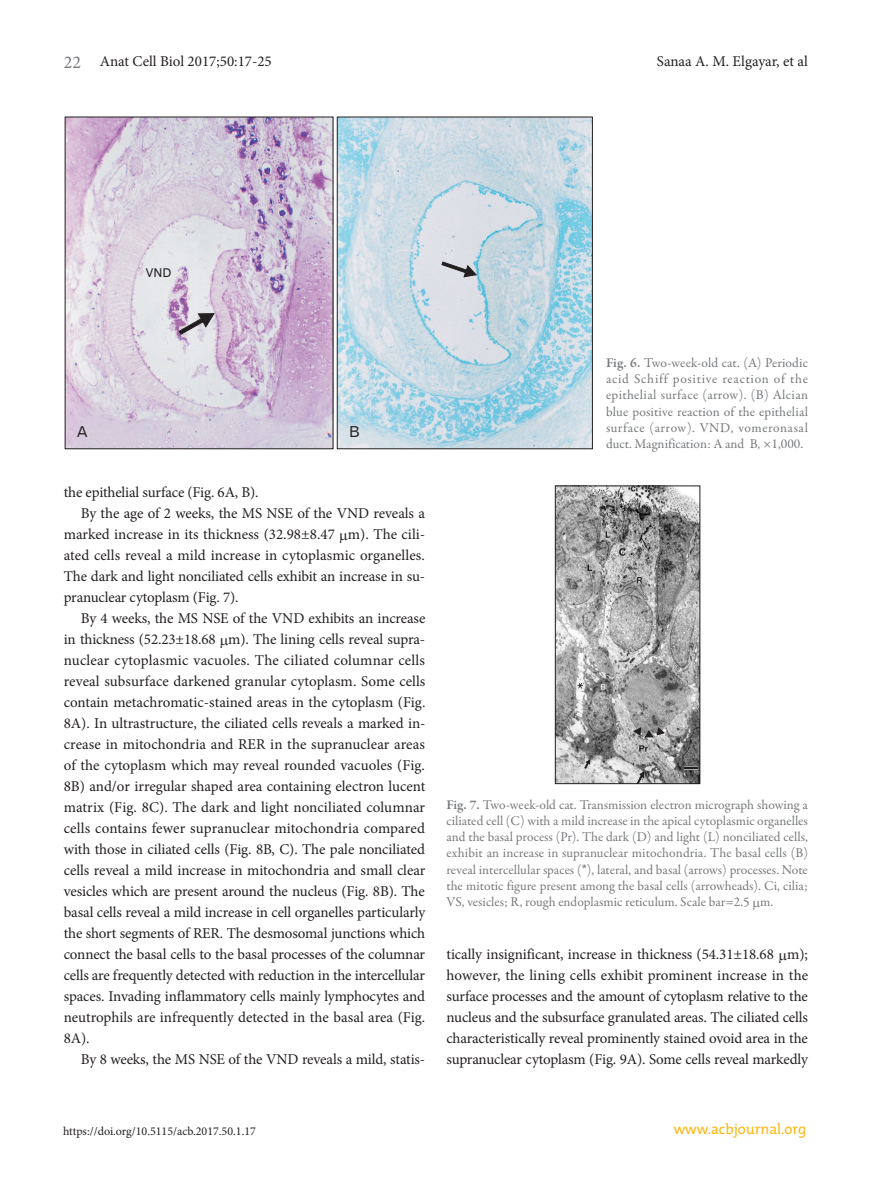
<style>
.page{position:relative;width:893px;height:1191px;background:#fff}
.page>*{position:absolute;margin:0;border:0;box-sizing:border-box;transform-origin:0 0}
.t1{font:15px/21px "Minion Pro";letter-spacing:-.005em;color:#231f20;text-align:justify}
.t2{font:15px "Minion Pro";letter-spacing:.015em;color:#231f20}
.t3{font:15px "Gothic 720 BT Roman B";color:#231f20}
.t4{font:14.7px "The Mix";color:#fcb814}
.t5{font:13.5px/16.2px "Garamond Premr Pro";color:#76787b;text-align:justify}
.t6{font:12px "Minion Pro";color:#231f20}
.t7{font:12px "Gothic 720 BT Roman B";color:#231f20}
.s1{font-size:18px;color:#76787b}
.s2{font-weight:600}
.s3{font-family:"Arial"}
</style>
<div class="page">
<svg style="left:65px;top:116px;width:528px;height:333px;background:#c8cddc"></svg>
<svg style="left:178px;top:312px;width:37px;height:23px"></svg>
<svg style="left:441px;top:261px;width:36px;height:17px"></svg>
<img style="left:557px;top:487px;width:141px;height:295px">
<div style="left:555px;top:485px;width:145px;height:299px;border:1px solid #231f20"></div>
<hr style="left:684px;top:766px;width:14px;height:3px;background:#231f20">
<svg style="left:584px;top:759px;width:6px;height:9px"></svg>
<svg style="left:636px;top:771px;width:8px;height:13px"></svg>
<svg style="left:633px;top:727px;width:31px;height:10px"></svg>
<p class="t1" style="left:64px;top:50px;width:210px"><span class="s1">22</span> Anat Cell Biol 2017;50:17-25</p>
<p class="t1" style="left:657px;top:50px;width:153px">Sanaa A. M. Elgayar, et al</p>
<p class="t7" style="left:146px;top:266px;width:27px">VND</p>
<p class="t3" style="left:77px;top:423px;width:12px">A</p>
<p class="t3" style="left:349px;top:423px;width:12px">B</p>
<p class="t1" style="left:64px;top:481px;width:196px">the epithelial surface (Fig. 6A, B).</p>
<p class="t1" style="left:81px;top:502px;width:346px">By the age of 2 weeks, the MS NSE of the VND reveals a</p>
<p class="t1" style="left:64px;top:523px;width:363px">marked increase in its thickness (32.98±8.47 m). The cili-</p>
<p class="t1" style="left:64px;top:544px;width:363px">ated cells reveal a mild increase in cytoplasmic organelles.</p>
<p class="t1" style="left:64px;top:565px;width:363px">The dark and light nonciliated cells exhibit an increase in su-</p>
<p class="t1" style="left:64px;top:586px;width:176px">pranuclear cytoplasm (Fig. 7).</p>
<p class="t1" style="left:81px;top:607px;width:346px">By 4 weeks, the MS NSE of the VND exhibits an increase</p>
<p class="t1" style="left:64px;top:628px;width:363px">in thickness (52.23±18.68 m). The lining cells reveal supra-</p>
<p class="t2" style="left:64px;top:650px;width:363px">nuclear cytoplasmic vacuoles. The ciliated columnar cells</p>
<p class="t1" style="left:64px;top:670px;width:363px">reveal subsurface darkened granular cytoplasm. Some cells</p>
<p class="t1" style="left:64px;top:691px;width:363px">contain metachromatic-stained areas in the cytoplasm (Fig.</p>
<p class="t1" style="left:64px;top:712px;width:363px">8A). In ultrastructure, the ciliated cells reveals a marked in-</p>
<p class="t1" style="left:64px;top:733px;width:363px">crease in mitochondria and RER in the supranuclear areas</p>
<p class="t1" style="left:64px;top:754px;width:363px">of the cytoplasm which may reveal rounded vacuoles (Fig.</p>
<p class="t1" style="left:64px;top:775px;width:363px">8B) and/or irregular shaped area containing electron lucent</p>
<p class="t1" style="left:64px;top:796px;width:363px">matrix (Fig. 8C). The dark and light nonciliated columnar</p>
<p class="t1" style="left:64px;top:817px;width:363px">cells contains fewer supranuclear mitochondria compared</p>
<p class="t1" style="left:64px;top:838px;width:363px">with those in ciliated cells (Fig. 8B, C). The pale nonciliated</p>
<p class="t1" style="left:64px;top:859px;width:363px">cells reveal a mild increase in mitochondria and small clear</p>
<p class="t1" style="left:64px;top:880px;width:363px">vesicles which are present around the nucleus (Fig. 8B). The</p>
<p class="t1" style="left:64px;top:901px;width:363px">basal cells reveal a mild increase in cell organelles particularly</p>
<p class="t1" style="left:64px;top:922px;width:363px">the short segments of RER. The desmosomal junctions which</p>
<p class="t1" style="left:64px;top:943px;width:363px">connect the basal cells to the basal processes of the columnar</p>
<p class="t1" style="left:64px;top:964px;width:363px">cells are frequently detected with reduction in the intercellular</p>
<p class="t1" style="left:64px;top:985px;width:363px">spaces. Invading inflammatory cells mainly lymphocytes and</p>
<p class="t1" style="left:64px;top:1006px;width:363px">neutrophils are infrequently detected in the basal area (Fig.</p>
<p class="t1" style="left:64px;top:1027px;width:27px">8A).</p>
<p class="t1" style="left:81px;top:1048px;width:346px">By 8 weeks, the MS NSE of the VND reveals a mild, statis-</p>
<p class="t5" style="left:606px;top:355px;width:203px"><span class="s2">Fig. 6.</span> Two-week-old cat. (A) Periodic acid Schiff positive reaction of the epithelial surface (arrow). (B) Alcian blue positive reaction of the epithelial surface (arrow). VND, vomeronasal duct. Magnification: A and B, ×1,000.</p>
<p class="t5" style="left:446px;top:797px;width:363px"><span class="s2">Fig. 7.</span> Two-week-old cat. Transmission electron micrograph showing a ciliated cell (C) with a mild increase in the apical cytoplasmic organelles and the basal process (Pr). The dark (D) and light (L) nonciliated cells, exhibit an increase in supranuclear mitochondria. The basal cells (B) reveal intercellular spaces (<span class="s3">*</span>), lateral, and basal (arrows) processes. Note the mitotic figure present among the basal cells (arrowheads). Ci, cilia; VS, vesicles; R, rough endoplasmic reticulum. Scale bar=2.5 m.</p>
<p class="t1" style="left:446px;top:943px;width:363px">tically insignificant, increase in thickness (54.31±18.68 m); however, the lining cells exhibit prominent increase in the surface processes and the amount of cytoplasm relative to the nucleus and the subsurface granulated areas. The ciliated cells characteristically reveal prominently stained ovoid area in the supranuclear cytoplasm (Fig. 9A). Some cells reveal markedly</p>
<p class="t6" style="left:63px;top:1123px;width:194px">https://doi.org/10.5115/acb.2017.50.1.17</p>
<p class="t4" style="left:674px;top:1117px;width:134px">www.acbjournal.org</p>
</div>
